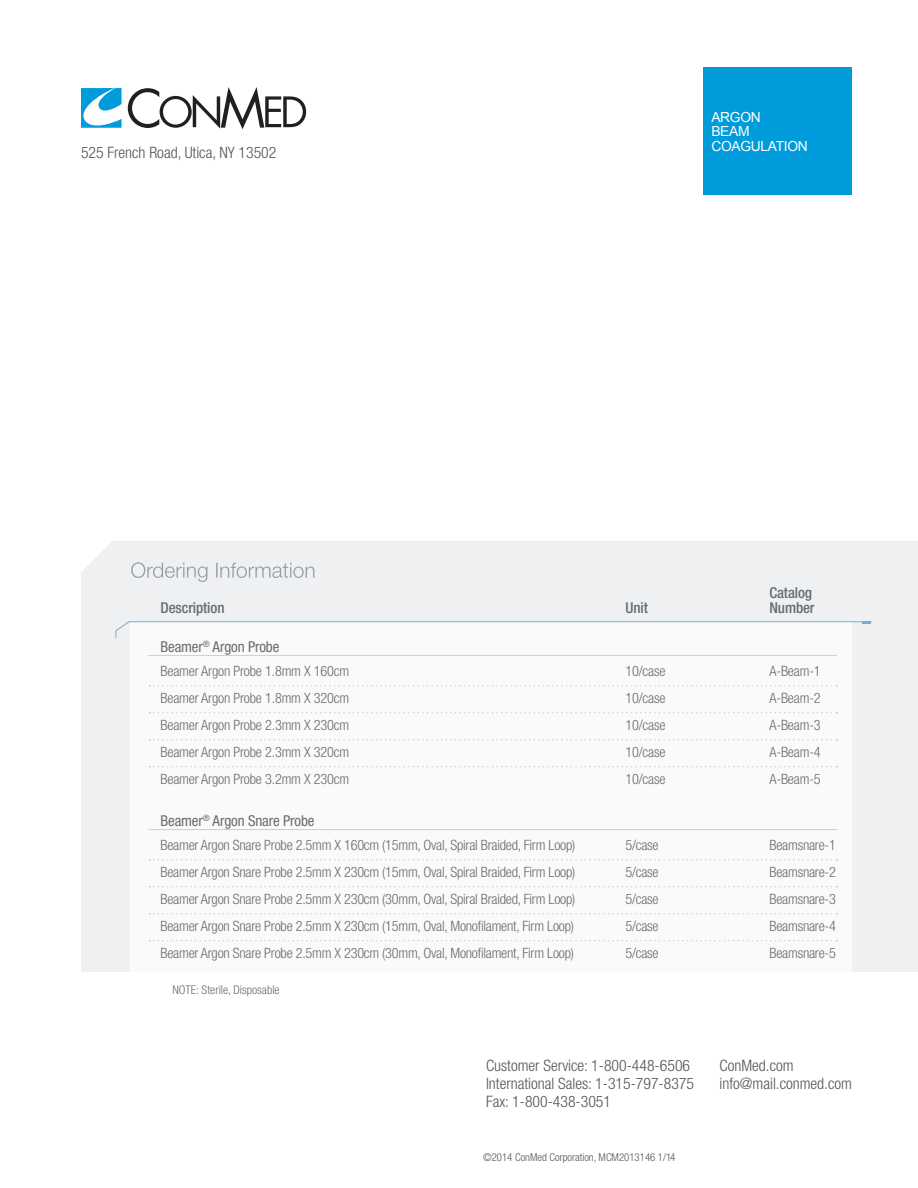
<style>
.page{position:relative;width:918px;height:1188px;background:#fff}
.page>*{position:absolute;margin:0;border:0;box-sizing:border-box;transform-origin:0 0}
.t1{font:300 condensed 15.75px/18px "Helvetica Neue LT Std";color:#515659}
.t2{font:condensed 15px "Helvetica Neue LT Std";letter-spacing:-.01em;color:#686c70}
.t3{font:500 condensed 15px "Helvetica Neue LT Std";letter-spacing:-.01em;color:#686c70}
.t4{font:300 condensed 14.25px "Helvetica Neue LT Std";letter-spacing:-.015em;color:#686c70}
.t5{font:13.8px "Arial";letter-spacing:-.025em;color:#fff}
.t6{font:300 condensed 12px "Helvetica Neue LT Std";color:#686c70}
.t7{font:300 condensed 10.8px "Helvetica Neue LT Std";color:#515659}
</style>
<div class="page">
<div style="left:81px;top:541px;width:837px;height:431px;background:#eef0f2"></div>
<div style="left:130px;top:622px;width:722px;height:350px;background:#fafafb"></div>
<svg style="left:131px;top:562px;width:183px;height:20px;background:#dee1e3"></svg>
<svg style="left:115px;top:621px;width:757px;height:18px"></svg>
<hr style="left:148px;top:655px;width:689px;height:1px;background:#cad0d4">
<svg style="left:149px;top:685px;width:688px;height:1px"></svg>
<svg style="left:149px;top:712px;width:688px;height:1px"></svg>
<svg style="left:149px;top:739px;width:688px;height:1px"></svg>
<svg style="left:149px;top:766px;width:688px;height:1px"></svg>
<hr style="left:148px;top:829px;width:689px;height:1px;background:#cad0d4">
<svg style="left:149px;top:859px;width:688px;height:1px"></svg>
<svg style="left:149px;top:886px;width:688px;height:1px"></svg>
<svg style="left:149px;top:913px;width:688px;height:1px"></svg>
<svg style="left:149px;top:940px;width:688px;height:1px"></svg>
<div style="left:704px;top:68px;width:148px;height:127px;background:#009bda"></div>
<svg style="left:128px;top:87px;width:178px;height:42px"></svg>
<svg style="left:81px;top:88px;width:41px;height:40px"></svg>
<p class="t1" style="left:81px;top:143px;width:197px">525 French Road, Utica, NY 13502</p>
<p class="t5" style="left:711px;top:108px;width:51px">ARGON</p>
<p class="t5" style="left:711px;top:122px;width:40px">BEAM</p>
<p class="t5" style="left:711px;top:137px;width:98px">COAGULATION</p>
<p class="t3" style="left:770px;top:584px;width:44px">Catalog</p>
<p class="t3" style="left:160px;top:599px;width:66px">Description</p>
<p class="t3" style="left:626px;top:599px;width:24px">Unit</p>
<p class="t3" style="left:770px;top:599px;width:47px">Number</p>
<p class="t2" style="left:160px;top:638px;width:120px">Beamer<sup>®</sup> Argon Probe</p>
<p class="t4" style="left:160px;top:663px;width:190px">Beamer Argon Probe 1.8mm X 160cm</p>
<p class="t4" style="left:626px;top:663px;width:42px">10/case</p>
<p class="t4" style="left:770px;top:663px;width:53px">A-Beam-1</p>
<p class="t4" style="left:160px;top:690px;width:190px">Beamer Argon Probe 1.8mm X 320cm</p>
<p class="t4" style="left:626px;top:690px;width:42px">10/case</p>
<p class="t4" style="left:770px;top:690px;width:53px">A-Beam-2</p>
<p class="t4" style="left:160px;top:717px;width:190px">Beamer Argon Probe 2.3mm X 230cm</p>
<p class="t4" style="left:626px;top:717px;width:42px">10/case</p>
<p class="t4" style="left:770px;top:717px;width:53px">A-Beam-3</p>
<p class="t4" style="left:160px;top:744px;width:190px">Beamer Argon Probe 2.3mm X 320cm</p>
<p class="t4" style="left:626px;top:744px;width:42px">10/case</p>
<p class="t4" style="left:770px;top:744px;width:53px">A-Beam-4</p>
<p class="t4" style="left:160px;top:771px;width:190px">Beamer Argon Probe 3.2mm X 230cm</p>
<p class="t4" style="left:626px;top:771px;width:42px">10/case</p>
<p class="t4" style="left:770px;top:771px;width:53px">A-Beam-5</p>
<p class="t2" style="left:160px;top:812px;width:156px">Beamer<sup>®</sup> Argon Snare Probe</p>
<p class="t4" style="left:160px;top:837px;width:416px">Beamer Argon Snare Probe 2.5mm X 160cm (15mm, Oval, Spiral Braided, Firm Loop)</p>
<p class="t4" style="left:626px;top:837px;width:35px">5/case</p>
<p class="t4" style="left:770px;top:837px;width:68px">Beamsnare-1</p>
<p class="t4" style="left:160px;top:864px;width:416px">Beamer Argon Snare Probe 2.5mm X 230cm (15mm, Oval, Spiral Braided, Firm Loop)</p>
<p class="t4" style="left:626px;top:864px;width:35px">5/case</p>
<p class="t4" style="left:770px;top:864px;width:68px">Beamsnare-2</p>
<p class="t4" style="left:160px;top:891px;width:416px">Beamer Argon Snare Probe 2.5mm X 230cm (30mm, Oval, Spiral Braided, Firm Loop)</p>
<p class="t4" style="left:626px;top:891px;width:35px">5/case</p>
<p class="t4" style="left:770px;top:891px;width:68px">Beamsnare-3</p>
<p class="t4" style="left:160px;top:918px;width:415px">Beamer Argon Snare Probe 2.5mm X 230cm (15mm, Oval, Monofilament, Firm Loop)</p>
<p class="t4" style="left:626px;top:918px;width:35px">5/case</p>
<p class="t4" style="left:770px;top:918px;width:68px">Beamsnare-4</p>
<p class="t4" style="left:160px;top:945px;width:415px">Beamer Argon Snare Probe 2.5mm X 230cm (30mm, Oval, Monofilament, Firm Loop)</p>
<p class="t4" style="left:626px;top:945px;width:35px">5/case</p>
<p class="t4" style="left:770px;top:945px;width:68px">Beamsnare-5</p>
<p class="t6" style="left:172px;top:983px;width:109px">NOTE: Sterile, Disposable</p>
<p class="t1" style="left:486px;top:1056px;width:210px">Customer Service: 1-800-448-6506<br>International Sales: 1-315-797-8375<br>Fax: 1-800-438-3051</p>
<p class="t1" style="left:720px;top:1056px;width:134px">ConMed.com info@mail.conmed.com</p>
<p class="t7" style="left:483px;top:1151px;width:194px">©2014 ConMed Corporation, MCM2013146 1/14</p>
</div>
